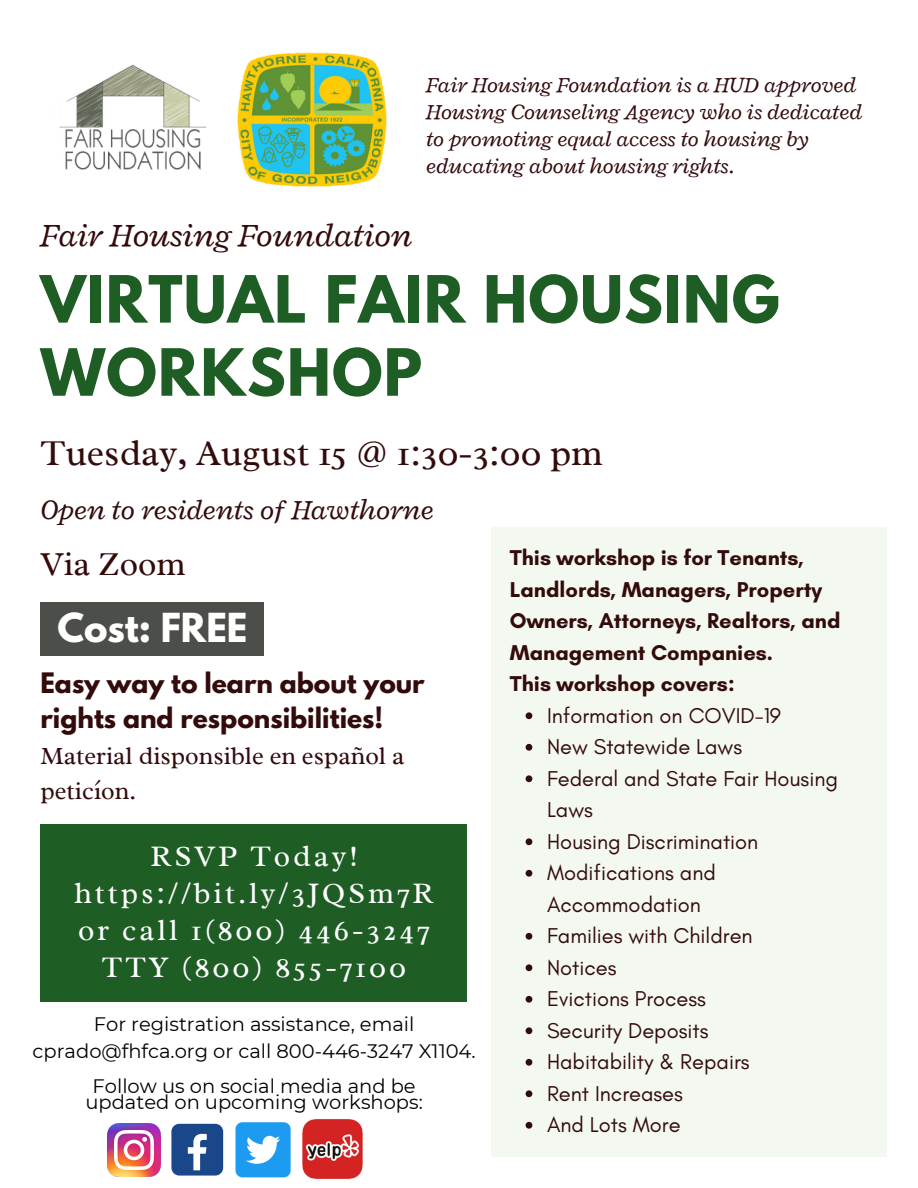
<style>
.page{position:relative;width:918px;height:1188px;background:#fff}
.page>*{position:absolute;margin:0;border:0;box-sizing:border-box;transform-origin:0 0}
.t1{font:700 57.75px/73.2px "League Spartan";letter-spacing:.02em;color:#1e5d24}
.t2{font:36.9px "Radley";color:#340b0b}
.t3{font:700 35.4px "League Spartan";color:#fff}
.t4{font:italic 34.5px "Radley";color:#340b0b}
.t5{font:33.9px "Radley";color:#340b0b}
.t6{font:30.15px/37.2px "Radley";letter-spacing:.095em;color:#fff;text-align:center}
.t7{font:italic 29.4px "Radley";color:#340b0b}
.t8{font:700 25.05px/34.8px "League Spartan";color:#340b0b}
.t9{font:25.05px/34.8px "Radley";color:#340b0b}
.t10{font:italic 22.8px/27px "Radley";color:#340b0b}
.t11{font:21.9px/31.5px "Glacial Indifference";color:#340b0b}
.t12{font:700 21.9px/31.5px "Glacial Indifference";color:#340b0b}
.t13{font:19.5px/15.8px "Montserrat";color:#000;text-align:center}
</style>
<div class="page">
<img style="left:59px;top:64px;width:148px;height:106px">
<div style="left:492px;top:527px;width:395px;height:630px;background:#f3f8f1"></div>
<svg style="left:526px;top:712px;width:6px;height:7px"></svg>
<svg style="left:526px;top:744px;width:6px;height:7px"></svg>
<svg style="left:526px;top:775px;width:6px;height:7px"></svg>
<svg style="left:526px;top:838px;width:6px;height:7px"></svg>
<svg style="left:526px;top:870px;width:6px;height:7px"></svg>
<svg style="left:526px;top:933px;width:6px;height:7px"></svg>
<svg style="left:526px;top:964px;width:6px;height:7px"></svg>
<svg style="left:526px;top:996px;width:6px;height:7px"></svg>
<svg style="left:526px;top:1027px;width:6px;height:7px"></svg>
<svg style="left:526px;top:1059px;width:6px;height:7px"></svg>
<svg style="left:526px;top:1090px;width:6px;height:7px"></svg>
<svg style="left:526px;top:1122px;width:6px;height:7px"></svg>
<div style="left:40px;top:602px;width:224px;height:53px;background:#4c4f49"></div>
<div style="left:40px;top:824px;width:427px;height:178px;background:#1e5d24"></div>
<img style="left:237px;top:52px;width:150px;height:134px">
<img style="left:108px;top:1124px;width:53px;height:52px">
<div style="left:171px;top:1124px;width:52px;height:52px;background:#1a4789;border-radius:8px"></div>
<svg style="left:188px;top:1134px;width:19px;height:36px"></svg>
<div style="left:235px;top:1122px;width:56px;height:55px;background:#1d9bf0;border-radius:7px"></div>
<svg style="left:246px;top:1136px;width:34px;height:28px"></svg>
<img style="left:302px;top:1119px;width:61px;height:60px">
<p class="t10" style="left:426px;top:71px;width:438px">Fair Housing Foundation is a HUD approved Housing Counseling Agency who is dedicated to promoting equal access to housing by educating about housing rights.</p>
<p class="t4" style="left:40px;top:213px;width:373px">Fair Housing Foundation</p>
<p class="t1" style="left:40px;top:270px;width:741px">VIRTUAL FAIR HOUSING<br>WORKSHOP</p>
<p class="t2" style="left:40px;top:430px;width:564px">Tuesday, August 15 @ 1:30-3:00 pm</p>
<p class="t7" style="left:40px;top:490px;width:395px">Open to residents of Hawthorne</p>
<p class="t5" style="left:40px;top:542px;width:147px">Via Zoom</p>
<p class="t3" style="left:57px;top:610px;width:192px">Cost: FREE</p>
<p class="t8" style="left:40px;top:669px;width:386px">Easy way to learn about your rights and responsibilities!</p>
<p class="t9" style="left:40px;top:739px;width:365px">Material disponsible en español a peticíon.</p>
<p class="t6" style="left:150px;top:837px;width:209px">RSVP Today!</p>
<p class="t6" style="left:74px;top:874px;width:361px">https://bit.ly/3JQSm7R</p>
<p class="t6" style="left:78px;top:911px;width:353px">or call 1(800) 446-3247<br>TTY (800) 855-7100</p>
<p class="t13" style="left:33px;top:1011px;width:445px;line-height:27px">For registration assistance, email cprado@fhfca.org or call 800-446-3247 X1104.</p>
<p class="t13" style="left:85px;top:1078px;width:339px">Follow us on social media and be updated on upcoming workshops:</p>
<p class="t12" style="left:510px;top:542px;width:332px">This workshop is for Tenants,<br>Landlords, Managers, Property<br>Owners, Attorneys, Realtors, and<br>Management Companies.</p>
<p class="t12" style="left:510px;top:668px;width:226px">This workshop covers:</p>
<p class="t11" style="left:547px;top:699px;width:236px">Information on COVID-19</p>
<p class="t11" style="left:547px;top:731px;width:197px">New Statewide Laws</p>
<p class="t11" style="left:547px;top:762px;width:293px">Federal and State Fair Housing<br>Laws</p>
<p class="t11" style="left:547px;top:825px;width:213px">Housing Discrimination</p>
<p class="t11" style="left:547px;top:857px;width:170px">Modifications and<br>Accommodation</p>
<p class="t11" style="left:547px;top:920px;width:207px">Families with Children</p>
<p class="t11" style="left:547px;top:951px;width:71px">Notices</p>
<p class="t11" style="left:547px;top:983px;width:161px">Evictions Process</p>
<p class="t11" style="left:547px;top:1014px;width:163px">Security Deposits</p>
<p class="t11" style="left:547px;top:1046px;width:204px">Habitability &amp; Repairs</p>
<p class="t11" style="left:547px;top:1077px;width:138px">Rent Increases</p>
<p class="t11" style="left:547px;top:1109px;width:135px">And Lots More</p>
</div>
